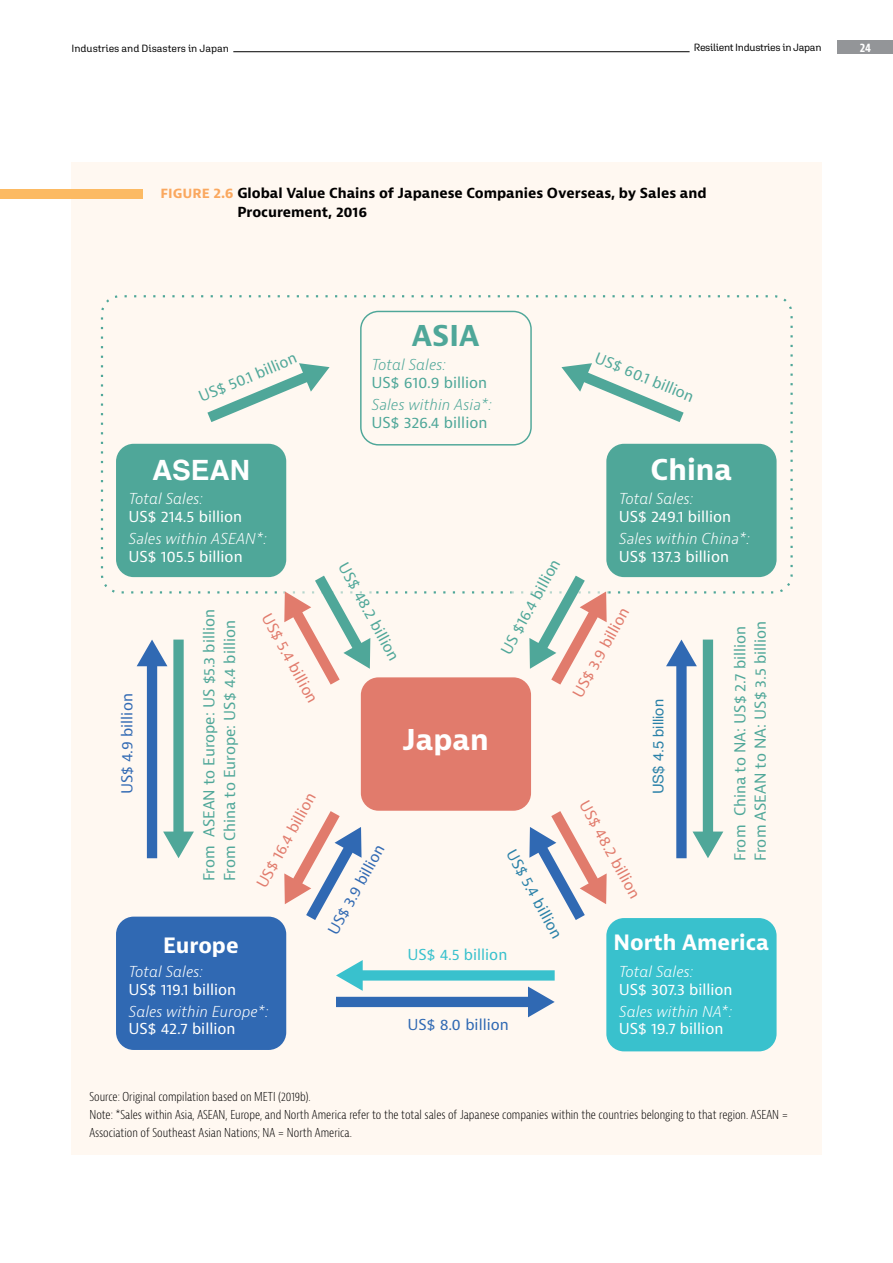
<style>
.page{position:relative;width:893px;height:1263px;background:#fff}
.page>*{position:absolute;margin:0;border:0;box-sizing:border-box;transform-origin:0 0}
.t1{font:700 27.9px "Bernina Sans";color:#fff}
.t2{font:700 27.9px "Helvetica";color:#fff}
.t3{font:700 27.9px "Bernina Sans";color:#4fa799}
.t4{font:700 20.55px "Bernina Sans";color:#fff}
.t5{font:14.7px/20.5px "Bernina Sans";color:#4fa799}
.t6{font:14.7px "Bernina Sans";color:#fff}
.t7{font:italic 300 14.7px "Bernina Sans";color:#fff}
.t8{font:14.7px "Bernina Sans";color:#e17b6c}
.t9{font:14.7px "Bernina Sans";color:#3069b3}
.t10{font:italic 300 14.7px "Bernino Sans";color:#fff}
.t11{font:italic 300 14.7px "Bernino Sans";color:#4fa799}
.t12{font:14.7px "Bernina Sans";color:#2a81a8}
.t13{font:14.7px "Helvetica";color:#2a81a8}
.t14{font:14.7px "Bernina Sans";color:#39c1cd}
.t15{font:italic 300 14.7px "Bernina Sans";letter-spacing:-.005em;color:#4fa799}
.t16{font:700 13.5px/18px "Bernina Sans";color:#000}
.t17{font:300 condensed 12px/18px "Bernina Sans";color:#000}
.t18{font:700 condensed 12px "Bernina Sans";color:#fff}
.t19{font:10.5px "Aglet Sans";letter-spacing:-.01em;color:#000}
.s1{color:#faa85f}
</style>
<div class="page">
<div style="left:838px;top:40px;width:55px;height:14px;background:#939598"></div>
<hr style="left:233px;top:51px;width:457px;height:1px;background:#000">
<div style="left:71px;top:162px;width:750px;height:993px;background:#fff8f1"></div>
<div style="left:116px;top:444px;width:170px;height:133px;background:#4fa799;border-radius:18px"></div>
<div style="left:116px;top:917px;width:170px;height:133px;background:#3069b3;border-radius:18px"></div>
<div style="left:606px;top:444px;width:171px;height:133px;background:#4fa799;border-radius:18px"></div>
<div style="left:606px;top:918px;width:171px;height:133px;background:#39c1cd;border-radius:18px"></div>
<div style="left:360px;top:311px;width:172px;height:134px;border:1px solid #4fa799;border-radius:18px"></div>
<div style="left:361px;top:677px;width:170px;height:134px;background:#e17b6c;border-radius:18px"></div>
<svg style="left:529px;top:811px;width:78px;height:109px"></svg>
<svg style="left:284px;top:811px;width:78px;height:120px"></svg>
<svg style="left:207px;top:363px;width:123px;height:59px"></svg>
<svg style="left:561px;top:363px;width:123px;height:59px"></svg>
<div style="left:336px;top:997px;width:196px;height:10px;background:#3069b3"></div>
<svg style="left:528px;top:986px;width:27px;height:31px"></svg>
<div style="left:358px;top:970px;width:197px;height:10px;background:#39c1cd"></div>
<svg style="left:336px;top:960px;width:27px;height:31px"></svg>
<div style="left:147px;top:662px;width:10px;height:196px;background:#3069b3"></div>
<svg style="left:137px;top:639px;width:30px;height:27px"></svg>
<div style="left:173px;top:639px;width:11px;height:197px;background:#4fa799"></div>
<svg style="left:163px;top:831px;width:31px;height:27px"></svg>
<div style="left:676px;top:662px;width:11px;height:196px;background:#3069b3"></div>
<svg style="left:666px;top:639px;width:31px;height:27px"></svg>
<div style="left:703px;top:639px;width:10px;height:197px;background:#4fa799"></div>
<svg style="left:692px;top:831px;width:31px;height:27px"></svg>
<div style="left:101px;top:295px;width:692px;height:298px;border:2px dashed #4fa799;border-radius:18px"></div>
<svg style="left:283px;top:564px;width:325px;height:121px"></svg>
<div style="left:0;top:189px;width:142px;height:9px;background:#fcba63"></div>
<p class="t19" style="left:71px;top:43px;width:159px">Industries and Disasters in Japan</p>
<p class="t19" style="left:694px;top:42px;width:129px">Resilient Industries in Japan</p>
<p class="t18" style="left:860px;top:40px;width:13px">24</p>
<p class="t16" style="left:237px;top:185px;width:471px;text-indent:-77px"><span class="s1">FIGURE 2.6</span> Global Value Chains of Japanese Companies Overseas, by Sales and<br>Procurement, 2016</p>
<h1 class="t3" style="left:412px;top:318px;width:69px">ASIA</h1>
<p class="t5" style="left:196px;top:389px;width:106px;rotate:-23deg">US$ 50.1 billion</p>
<p class="t5" style="left:599px;top:348px;width:107px;rotate:22deg">US$ 60.1 billion</p>
<p class="t15" style="left:371px;top:355px;width:76px">Total Sales:</p>
<p class="t5" style="left:371px;top:373px;width:117px">US$ 610.9 billion</p>
<p class="t11" style="left:371px;top:395px;width:122px">Sales within Asia*:</p>
<p class="t5" style="left:371px;top:412px;width:117px">US$ 326.4 billion</p>
<h1 class="t2" style="left:152px;top:448px;width:99px">ASEAN</h1>
<h1 class="t1" style="left:650px;top:452px;width:83px">China</h1>
<p class="t7" style="left:128px;top:489px;width:76px">Total Sales:</p>
<p class="t6" style="left:128px;top:507px;width:115px">US$ 214.5 billion</p>
<p class="t10" style="left:128px;top:529px;width:140px">Sales within ASEAN*:</p>
<p class="t6" style="left:128px;top:547px;width:116px">US$ 105.5 billion</p>
<p class="t7" style="left:619px;top:489px;width:76px">Total Sales:</p>
<p class="t6" style="left:619px;top:507px;width:114px">US$ 249.1 billion</p>
<p class="t10" style="left:619px;top:529px;width:133px">Sales within China*:</p>
<p class="t6" style="left:619px;top:547px;width:112px">US$ 137.3 billion</p>
<p class="t5" style="left:496px;top:648px;width:108px;rotate:-61deg">US $16.4 billion</p>
<p class="t5" style="left:351px;top:559px;width:111px;rotate:61deg">US$ 48.2 billion</p>
<p class="t8" style="left:568px;top:692px;width:101px;rotate:-61deg">US$ 3.9 billion</p>
<p class="t5" style="left:199px;top:881px;width:274px;rotate:-90deg">From ASEAN to Europe: US $5.3 billion<br>From China to Europe: US$ 4.4 billion</p>
<p class="t8" style="left:274px;top:610px;width:101px;rotate:61deg">US$ 5.4 billion</p>
<p class="t5" style="left:730px;top:861px;width:241px;rotate:-90deg">From China to NA: US$ 2.7 billion<br>From ASEAN to NA: US$ 3.5 billion</p>
<p class="t9" style="left:118px;top:794px;width:102px;rotate:-90deg">US$ 4.9 billion</p>
<p class="t13" style="left:647px;top:794px;width:96px;rotate:-90deg">US$ 4.5 billion</p>
<h1 class="t1" style="left:403px;top:722px;width:87px">Japan</h1>
<p class="t8" style="left:252px;top:882px;width:108px;rotate:-61deg">US$ 16.4 billion</p>
<p class="t8" style="left:592px;top:797px;width:111px;rotate:61deg">US$ 48.2 billion</p>
<p class="t9" style="left:324px;top:928px;width:101px;rotate:-61deg">US$ 3.9 billion</p>
<p class="t12" style="left:519px;top:846px;width:101px;rotate:61deg">US$ 5.4 billion</p>
<h2 class="t4" style="left:163px;top:932px;width:77px">Europe</h2>
<h2 class="t4" style="left:614px;top:929px;width:157px">North America</h2>
<p class="t14" style="left:407px;top:945px;width:101px">US$ 4.5 billion</p>
<p class="t7" style="left:128px;top:962px;width:76px">Total Sales:</p>
<p class="t6" style="left:128px;top:980px;width:109px">US$ 119.1 billion</p>
<p class="t7" style="left:128px;top:1002px;width:142px">Sales within Europe*:</p>
<p class="t6" style="left:128px;top:1019px;width:108px">US$ 42.7 billion</p>
<p class="t9" style="left:407px;top:1015px;width:103px">US$ 8.0 billion</p>
<p class="t7" style="left:619px;top:962px;width:76px">Total Sales:</p>
<p class="t6" style="left:619px;top:980px;width:115px">US$ 307.3 billion</p>
<p class="t7" style="left:619px;top:1002px;width:115px">Sales within NA*:</p>
<p class="t6" style="left:619px;top:1019px;width:106px">US$ 19.7 billion</p>
<p class="t17" style="left:89px;top:1087px;width:700px">Source: Original compilation based on METI (2019b).<br>Note: *Sales within Asia, ASEAN, Europe, and North America refer to the total sales of Japanese companies within the countries belonging to that region. ASEAN =<br>Association of Southeast Asian Nations; NA = North America.</p>
</div>
